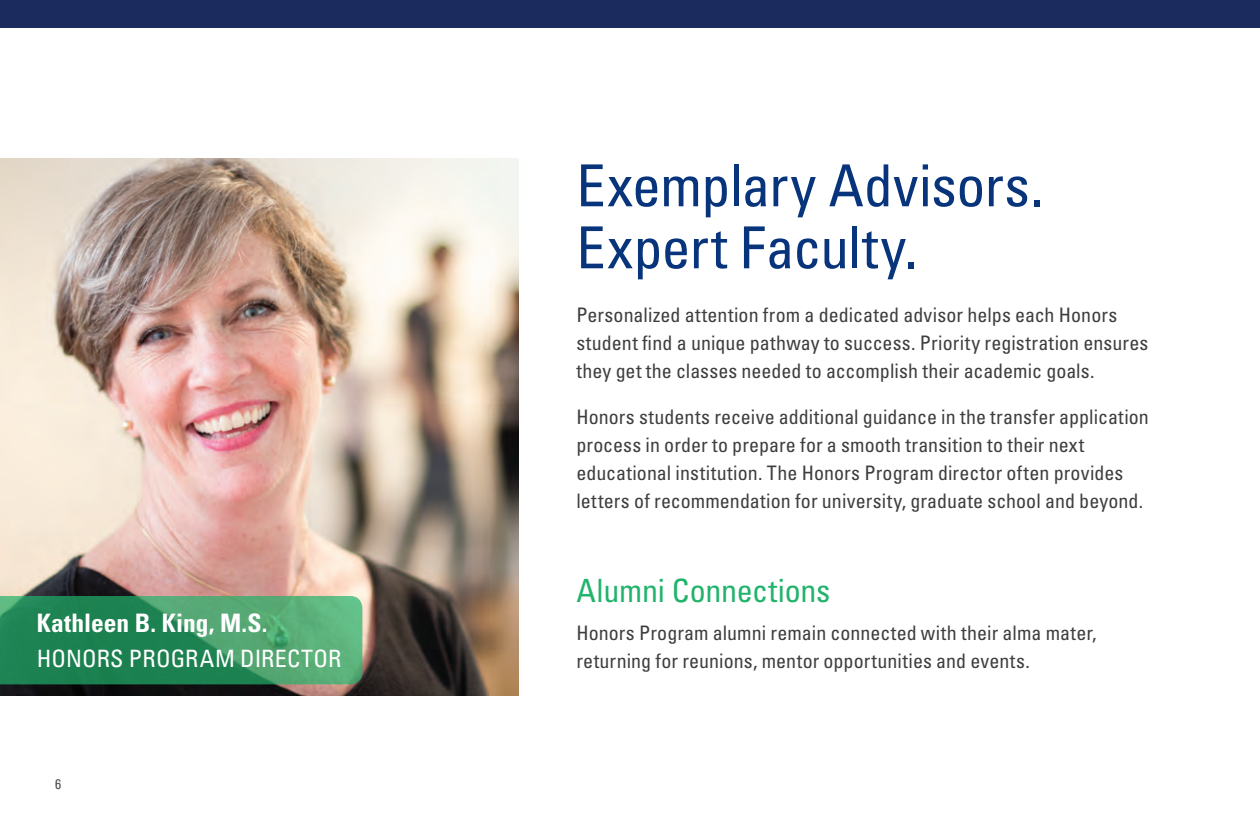
<style>
.page{position:relative;width:1260px;height:828px;background:#fff}
.page>*{position:absolute;margin:0;border:0;box-sizing:border-box;transform-origin:0 0}
.t1{font:condensed 58px/62px "Univers";letter-spacing:-.01em;color:#08347b}
.t2{font:condensed 32px "Univers";letter-spacing:-.01em;color:#22b36c}
.t3{font:700 condensed 25.4px "Univers";color:#fff}
.t4{font:condensed 23.8px "Univers";letter-spacing:.005em;color:#fff}
.t5{font:condensed 20px/28px "Univers";letter-spacing:.005em;color:#3e3e3f}
.t6{font:condensed 14px "Univers";color:#4e4f50}
</style>
<div class="page">
<div style="left:0;top:0;width:1260px;height:28px;background:#1b2b5d"></div>
<img style="left:0;top:158px;width:518px;height:538px">
<svg style="left:0;top:596px;width:362px;height:88px;background:#379562"></svg>
<p class="t3" style="left:37px;top:608px;width:232px">Kathleen B. King, M.S.</p>
<p class="t4" style="left:37px;top:644px;width:306px">HONORS PROGRAM DIRECTOR</p>
<p class="t6" style="left:55px;top:775px;width:8px">6</p>
<h1 class="t1" style="left:576px;top:154px;width:468px">Exemplary Advisors.<br>Expert Faculty.</h1>
<p class="t5" style="left:576px;top:301px;width:573px">Personalized attention from a dedicated advisor helps each Honors student fnd a unique pathway to success. Priority registration ensures they get the classes needed to accomplish their academic goals.</p>
<p class="t5" style="left:576px;top:403px;width:574px">Honors students receive additional guidance in the transfer application process in order to prepare for a smooth transition to their next educational institution. The Honors Program director often provides letters of recommendation for university, graduate school and beyond.</p>
<h2 class="t2" style="left:576px;top:571px;width:255px">Alumni Connections</h2>
<p class="t5" style="left:576px;top:619px;width:522px">Honors Program alumni remain connected with their alma mater, returning for reunions, mentor opportunities and events.</p>
</div>
